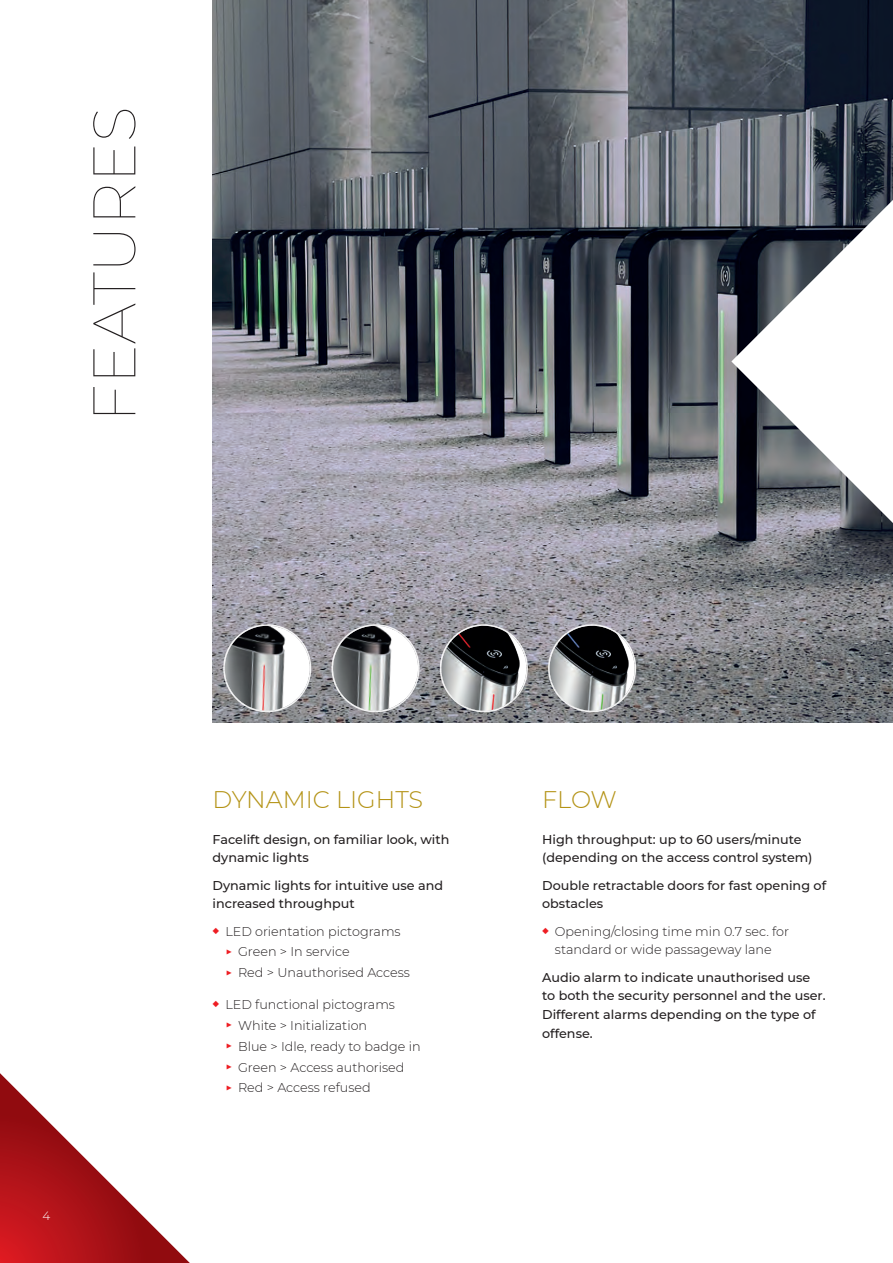
<style>
.page{position:relative;width:893px;height:1263px;background:#fff}
.page>*{position:absolute;margin:0;border:0;box-sizing:border-box;transform-origin:0 0}
.t1{font:100 60px "Montserrat";color:#231f20}
.t2{font:300 24px "Montserrat";color:#b49316}
.t3{font:500 12.75px/18.8px "Montserrat";color:#231f20}
.t4{font:300 12.75px/20.9px "Montserrat";color:#231f20}
.t5{font:300 12px "Montserrat";color:#fff}
.s1{font-weight:400;font-size:11.55px;color:#ee1d23}
</style>
<div class="page">
<img style="left:213px;top:0;width:518px;height:723px">
<svg style="left:731px;top:0;width:162px;height:723px"></svg>
<svg style="left:0;top:1073px;width:190px;height:190px"></svg>
<img style="left:225px;top:626px;width:85px;height:85px;border-radius:43px">
<div style="left:223px;top:624px;width:88px;height:88px;border:2px solid #fff;border-radius:50%"></div>
<img style="left:333px;top:626px;width:85px;height:85px;border-radius:43px">
<div style="left:331px;top:624px;width:89px;height:88px;border:2px solid #fff;border-radius:50%"></div>
<img style="left:550px;top:626px;width:85px;height:85px;border-radius:43px">
<div style="left:548px;top:624px;width:88px;height:88px;border:2px solid #fff;border-radius:50%"></div>
<img style="left:441px;top:626px;width:85px;height:85px;border-radius:43px">
<div style="left:440px;top:624px;width:88px;height:88px;border:2px solid #fff;border-radius:50%"></div>
<h1 class="t1" style="left:74px;top:422px;width:317px;rotate:-90deg">FEATURES</h1>
<p class="t5" style="left:43px;top:1208px;width:9px">4</p>
<h2 class="t2" style="left:213px;top:783px;width:212px">DYNAMIC LIGHTS</h2>
<p class="t3" style="left:213px;top:829px;width:238px">Facelift design, on familiar look, with dynamic lights</p>
<p class="t3" style="left:213px;top:875px;width:232px">Dynamic lights for intuitive use and increased throughput</p>
<p class="t4" style="left:225px;top:920px;width:186px;text-indent:-13px"><span class="s1">◆</span> LED orientation pictograms <span class="s1">▶</span> Green &gt; In service<br><span class="s1">▶</span> Red &gt; Unauthorised Access</p>
<p class="t4" style="left:225px;top:993px;width:197px;text-indent:-13px"><span class="s1">◆</span> LED functional pictograms<br><span class="s1">▶</span> White &gt; Initialization<br><span class="s1">▶</span> Blue &gt; Idle, ready to badge in <span class="s1">▶</span> Green &gt; Access authorised<br><span class="s1">▶</span> Red &gt; Access refused</p>
<h2 class="t2" style="left:542px;top:783px;width:76px">FLOW</h2>
<p class="t3" style="left:542px;top:829px;width:272px">High throughput: up to 60 users/minute (depending on the access control system)</p>
<p class="t3" style="left:542px;top:875px;width:285px">Double retractable doors for fast opening of obstacles</p>
<p class="t4" style="left:542px;top:921px;width:249px;line-height:18.8px;text-align:center"><span class="s1">◆</span> Opening/closing time min 0.7 sec. for standard or wide passageway lane</p>
<p class="t3" style="left:542px;top:967px;width:285px">Audio alarm to indicate unauthorised use to both the security personnel and the user.<br>Different alarms depending on the type of offense.</p>
</div>
